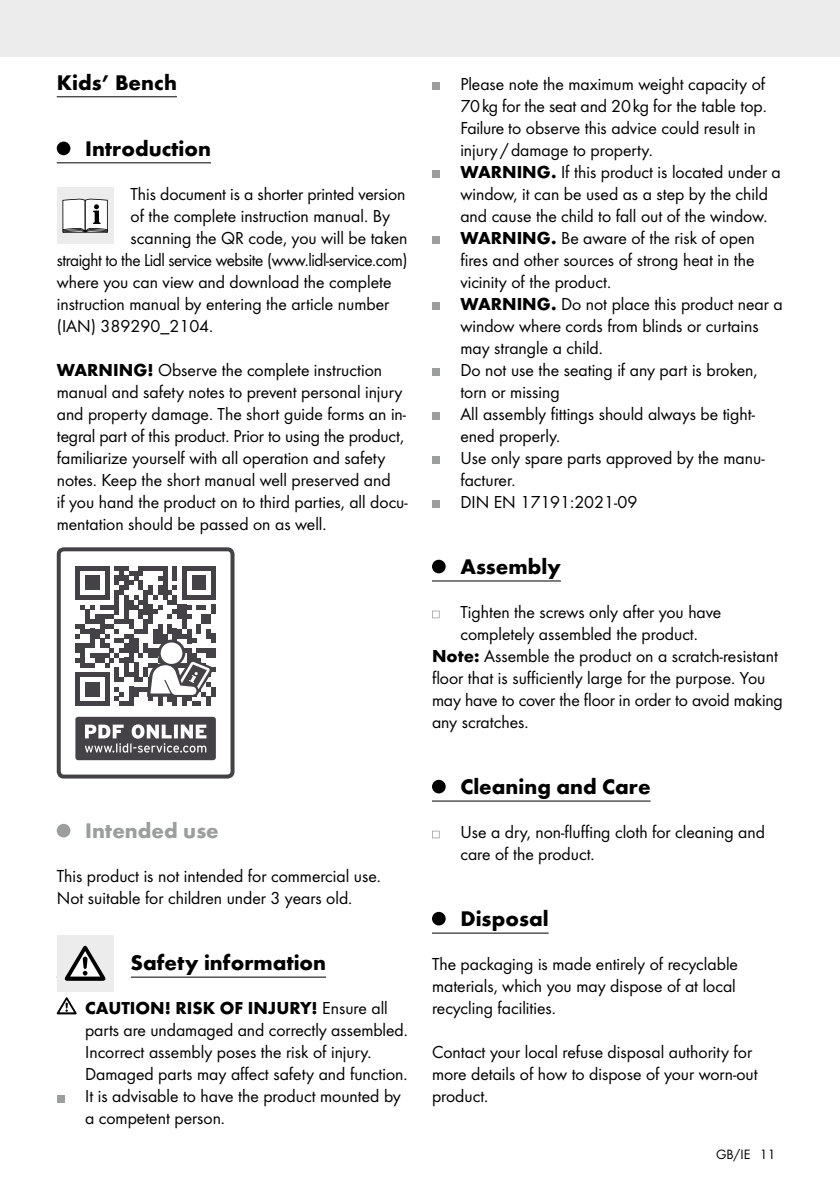
<style>
.page{position:relative;width:840px;height:1191px;background:#fff}
.page>*{position:absolute;margin:0;border:0;box-sizing:border-box;transform-origin:0 0}
.t1{font:700 22px "Futura";color:#000}
.t2{font:700 22px "Futura";color:#9c9d9d}
.t3{font:18px/22px "Futura Boo";color:#000}
.t4{font:18px "Futura Boo";letter-spacing:-.025em;color:#000}
.t5{font:700 18px "Futura";color:#000}
.t6{font:14px "Futura Boo";color:#000}
.s1{font-family:"Futura";font-weight:700}
.s2{font-family:"Futura Boo";font-weight:400}
</style>
<div class="page">
<div style="left:0;top:0;width:839px;height:57px;background:#ececec"></div>
<hr style="left:57px;top:96px;width:120px;height:1px;background:#000">
<hr style="left:57px;top:162px;width:154px;height:1px;background:#000">
<hr style="left:57px;top:976px;width:269px;height:1px;background:#000">
<div style="left:57px;top:142px;width:13px;height:13px;background:#000;border-radius:50%"></div>
<div style="left:57px;top:187px;width:56px;height:57px;background:#ececec"></div>
<svg style="left:62px;top:199px;width:46px;height:34px;background:#c6c6c6"></svg>
<div style="left:57px;top:547px;width:177px;height:231px;border:4px solid #454247;border-radius:5px"></div>
<div style="left:75px;top:717px;width:141px;height:43px;background:#454247;border-radius:3px"></div>
<svg style="left:85px;top:724px;width:121px;height:28px"></svg>
<svg style="left:75px;top:566px;width:141px;height:140px"></svg>
<div style="left:57px;top:824px;width:13px;height:13px;background:#9c9d9d;border-radius:50%"></div>
<div style="left:113px;top:935px;width:17px;height:56px;background:#fff"></div>
<div style="left:57px;top:935px;width:56px;height:56px;background:#ececec"></div>
<svg style="left:65px;top:945px;width:40px;height:35px"></svg>
<svg style="left:57px;top:997px;width:20px;height:17px"></svg>
<div style="left:57px;top:1094px;width:7px;height:8px;background:#9c9d9d"></div>
<hr style="left:432px;top:580px;width:128px;height:1px;background:#000">
<hr style="left:432px;top:800px;width:218px;height:1px;background:#000">
<hr style="left:432px;top:932px;width:116px;height:1px;background:#000">
<div style="left:432px;top:82px;width:7px;height:8px;background:#9c9d9d"></div>
<div style="left:432px;top:170px;width:7px;height:8px;background:#9c9d9d"></div>
<div style="left:432px;top:236px;width:7px;height:8px;background:#9c9d9d"></div>
<div style="left:432px;top:302px;width:7px;height:8px;background:#9c9d9d"></div>
<div style="left:432px;top:368px;width:7px;height:8px;background:#9c9d9d"></div>
<div style="left:432px;top:412px;width:7px;height:8px;background:#9c9d9d"></div>
<div style="left:432px;top:456px;width:7px;height:8px;background:#9c9d9d"></div>
<div style="left:432px;top:500px;width:7px;height:8px;background:#9c9d9d"></div>
<div style="left:432px;top:560px;width:13px;height:13px;background:#000;border-radius:50%"></div>
<svg style="left:432px;top:610px;width:7px;height:8px"></svg>
<div style="left:432px;top:780px;width:13px;height:13px;background:#000;border-radius:50%"></div>
<svg style="left:432px;top:830px;width:7px;height:8px"></svg>
<div style="left:432px;top:912px;width:13px;height:13px;background:#000;border-radius:50%"></div>
<p class="t1" style="left:57px;top:69px;width:122px">Kids’ Bench</p>
<p class="t1" style="left:85px;top:135px;width:127px">Introduction</p>
<p class="t3" style="left:130px;top:183px;width:276px">This document is a shorter printed version</p>
<p class="t3" style="left:130px;top:205px;width:261px">of the complete instruction manual. By</p>
<p class="t3" style="left:130px;top:227px;width:278px">scanning the QR code, you will be taken</p>
<p class="t4" style="left:57px;top:249px;width:352px">straight to the Lidl service website (www.lidl-service.com)</p>
<p class="t3" style="left:57px;top:271px;width:336px">where you can view and download the complete</p>
<p class="t3" style="left:57px;top:293px;width:334px">instruction manual by entering the article number</p>
<p class="t3" style="left:57px;top:315px;width:158px">(IAN) 389290_2104.</p>
<p class="t3" style="left:57px;top:359px;width:352px"><span class="s1">WARNING!</span> Observe the complete instruction manual and safety notes to prevent personal injury and property damage. The short guide forms an in&shy;tegral part of this product. Prior to using the product, familiarize yourself with all operation and safety notes. Keep the short manual well preserved and<br>if you hand the product on to third parties, all docu&shy;mentation should be passed on as well.</p>
<p class="t2" style="left:85px;top:817px;width:135px">Intended use</p>
<p class="t3" style="left:57px;top:865px;width:325px">This product is not intended for commercial use.<br>Not suitable for children under 3 years old.</p>
<p class="t1" style="left:130px;top:949px;width:197px">Safety information</p>
<p class="t5" style="left:85px;top:997px;width:304px">CAUTION! RISK OF INJURY! <span class="s2">Ensure all</span></p>
<p class="t3" style="left:85px;top:1019px;width:324px">parts are undamaged and correctly assembled.<br>Incorrect assembly poses the risk of injury.<br>Damaged parts may affect safety and function.<br>It is advisable to have the product mounted by a competent person.</p>
<p class="t3" style="left:460px;top:73px;width:323px">Please note the maximum weight capacity of 70kg for the seat and 20kg for the table top.<br>Failure to observe this advice could result in injury /damage to property.<br><span class="s1">WARNING.</span> If this product is located under a window, it can be used as a step by the child and cause the child to fall out of the window.<br><span class="s1">WARNING.</span> Be aware of the risk of open fires and other sources of strong heat in the vicinity of the product.<br><span class="s1">WARNING.</span> Do not place this product near a window where cords from blinds or curtains may strangle a child.<br>Do not use the seating if any part is broken, torn or missing<br>All assembly fittings should always be tight&shy;ened properly.<br>Use only spare parts approved by the manu&shy;facturer.<br>DIN EN 17191:2021-09</p>
<p class="t1" style="left:460px;top:553px;width:102px">Assembly</p>
<p class="t3" style="left:460px;top:601px;width:262px">Tighten the screws only after you have</p>
<p class="t3" style="left:460px;top:623px;width:239px">completely assembled the product.</p>
<p class="t3" style="left:432px;top:645px;width:347px"><span class="s1">Note:</span> Assemble the product on a scratch-resistant</p>
<p class="t3" style="left:432px;top:667px;width:335px">floor that is sufficiently large for the purpose. You</p>
<p class="t3" style="left:432px;top:689px;width:352px">may have to cover the floor in order to avoid making</p>
<p class="t3" style="left:432px;top:711px;width:98px">any scratches.</p>
<p class="t1" style="left:460px;top:773px;width:192px">Cleaning and Care</p>
<p class="t3" style="left:460px;top:821px;width:306px">Use a dry, non-fluffing cloth for cleaning and care of the product.</p>
<p class="t1" style="left:460px;top:905px;width:90px">Disposal</p>
<p class="t3" style="left:432px;top:953px;width:307px">The packaging is made entirely of recyclable materials, which you may dispose of at local recycling facilities.</p>
<p class="t3" style="left:432px;top:1041px;width:327px">Contact your local refuse disposal authority for more details of how to dispose of your worn-out product.</p>
<p class="t6" style="left:715px;top:1146px;width:61px">GB/IE 11</p>
</div>
